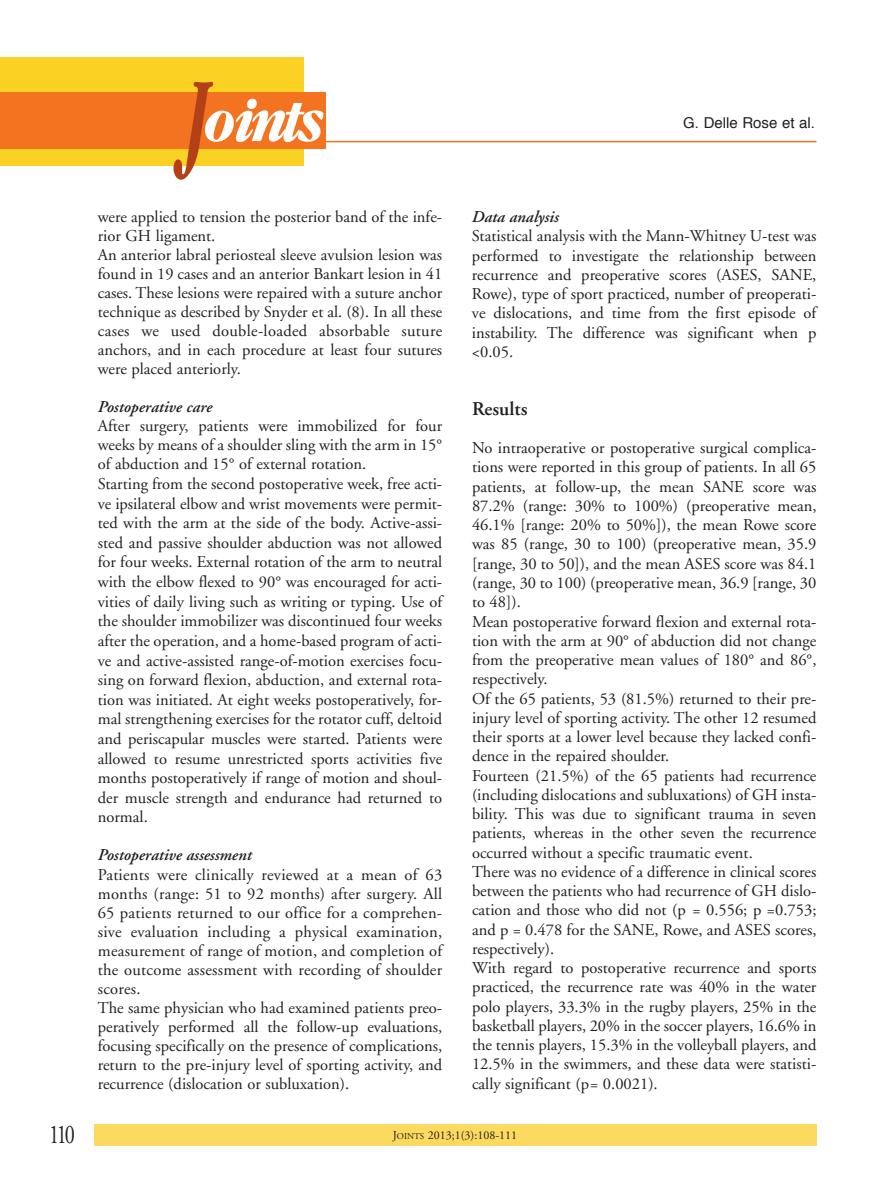
<style>
.page{position:relative;width:893px;height:1191px;background:#fff}
.page>*{position:absolute;margin:0;border:0;box-sizing:border-box;transform-origin:0 0}
.t1{font:italic 700 55.8px "Garamond Cond";letter-spacing:-.085em;color:#fff}
.t2{font:27px "Adobe Garamond";color:#231f20;scale:.75 1}
.t3{font:600 19.5px "Adobe Garamond";color:#231f20}
.t4{font:16.5px/19.2px "Adobe Garamond";color:#231f20}
.t5{font:italic 600 16.5px "Adobe Garamond";color:#231f20}
.t6{font:15px "Helvetica";color:#231f20}
.t7{font:12px "Adobe Garamond";color:#231f20}
.s1{font-size:99.9px;color:#b44018}
.s2{font-style:italic}
.s3{font-size:9px}
</style>
<div class="page">
<hr style="left:176px;top:141px;width:640px;height:1px;background:#f47321">
<div style="left:94px;top:1124px;width:722px;height:21px;background:#fcd95f"></div>
<div style="left:0;top:57px;width:304px;height:109px;background:#fbd124"></div>
<div style="left:0;top:92px;width:326px;height:56px;background:#f47321"></div>
<h1 class="t1" style="left:181px;top:86px;width:140px"><span class="s1">J</span>oints</h1>
<p class="t4" style="left:98px;top:209px;width:346px">were applied to tension the posterior band of the infe&shy;rior GH ligament.<br>An anterior labral periosteal sleeve avulsion lesion was found in 19 cases and an anterior Bankart lesion in 41 cases. These lesions were repaired with a suture anchor technique as described by Snyder et al. (8). In all these cases we used double-loaded absorbable suture anchors, and in each procedure at least four sutures were placed anteriorly.</p>
<p class="t5" style="left:98px;top:400px;width:116px">Postoperative care</p>
<p class="t4" style="left:98px;top:418px;width:346px">After surgery, patients were immobilized for four weeks by means of a shoulder sling with the arm in 15° of abduction and 15° of external rotation.<br>Starting from the second postoperative week, free acti&shy;ve ipsilateral elbow and wrist movements were permit&shy;ted with the arm at the side of the body. Active-assi&shy;sted and passive shoulder abduction was not allowed for four weeks. External rotation of the arm to neutral with the elbow flexed to 90° was encouraged for acti&shy;vities of daily living such as writing or typing. Use of the shoulder immobilizer was discontinued four weeks after the operation, and a home-based program of acti&shy;ve and active-assisted range-of-motion exercises focu&shy;sing on forward flexion, abduction, and external rota&shy;tion was initiated. At eight weeks postoperatively, for&shy;mal strengthening exercises for the rotator cuff, deltoid and periscapular muscles were started. Patients were allowed to resume unrestricted sports activities five months postoperatively if range of motion and shoul&shy;der muscle strength and endurance had returned to normal.</p>
<p class="t5" style="left:98px;top:848px;width:155px">Postoperative assessment</p>
<p class="t4" style="left:98px;top:866px;width:346px">Patients were clinically reviewed at a mean of 63 months (range: 51 to 92 months) after surgery. All 65 patients returned to our office for a comprehen&shy;sive evaluation including a physical examination, measurement of range of motion, and completion of the outcome assessment with recording of shoulder scores.<br>The same physician who had examined patients preo&shy;peratively performed all the follow-up evaluations, focusing specifically on the presence of complications, return to the pre-injury level of sporting activity, and recurrence (dislocation or subluxation).</p>
<p class="t6" style="left:683px;top:116px;width:133px">G. Delle rose et al.</p>
<p class="t5" style="left:472px;top:210px;width:88px">Data analysis</p>
<p class="t4" style="left:472px;top:228px;width:346px;text-align:justify">Statistical analysis with the Mann-Whitney U-test was performed to investigate the relationship between recurrence and preoperative scores (ASES, SANE, Rowe), type of sport practiced, number of preoperati&shy;ve dislocations, and time from the first episode of instability. The difference was significant when p &lt;0.05.</p>
<p class="t3" style="left:472px;top:401px;width:57px">Results</p>
<p class="t4" style="left:472px;top:440px;width:346px">No intraoperative or postoperative surgical complica&shy;tions were reported in this group of patients. In all 65 patients, at follow-up, the mean SANE score was 87.2% (range: 30% to 100%) (preoperative mean, 46.1% [range: 20% to 50%]), the mean Rowe score was 85 (range, 30 to 100) (preoperative mean, 35.9 [range, 30 to 50]), and the mean ASES score was 84.1 (range, 30 to 100) (preoperative mean, 36.9 [range, 30 to 48]).<br>Mean postoperative forward flexion and external rota&shy;tion with the arm at 90° of abduction did not change from the preoperative mean values of 180° and 86°, respectively.<br>Of the 65 patients, 53 (81.5%) returned to their pre&shy;injury level of sporting activity. The other 12 resumed their sports at a lower level because they lacked confi&shy;dence in the repaired shoulder.<br>Fourteen (21.5%) of the 65 patients had recurrence (including dislocations and subluxations) of GH insta&shy;bility. This was due to significant trauma in seven patients, whereas in the other seven the recurrence occurred without a specific traumatic event.<br>There was no evidence of a difference in clinical scores between the patients who had recurrence of GH dislo&shy;cation and those who did not (p <span class="s2">=</span> 0.556; p =0.753; and p = 0.478 for the SANE, Rowe, and ASES scores, respectively).<br>With regard to postoperative recurrence and sports practiced, the recurrence rate was 40% in the water polo players, 33.3% in the rugby players, 25% in the basketball players, 20% in the soccer players, 16.6% in the tennis players, 15.3% in the volleyball players, and 12.5% in the swimmers, and these data were statisti&shy;cally significant (p<span class="s2">=</span> 0.0021).</p>
<h2 class="t2" style="left:49px;top:1123px;width:36px">110</h2>
<p class="t7" style="left:393px;top:1130px;width:126px">J<span class="s3">OINTS</span> 2013;1(3):108-111</p>
</div>
